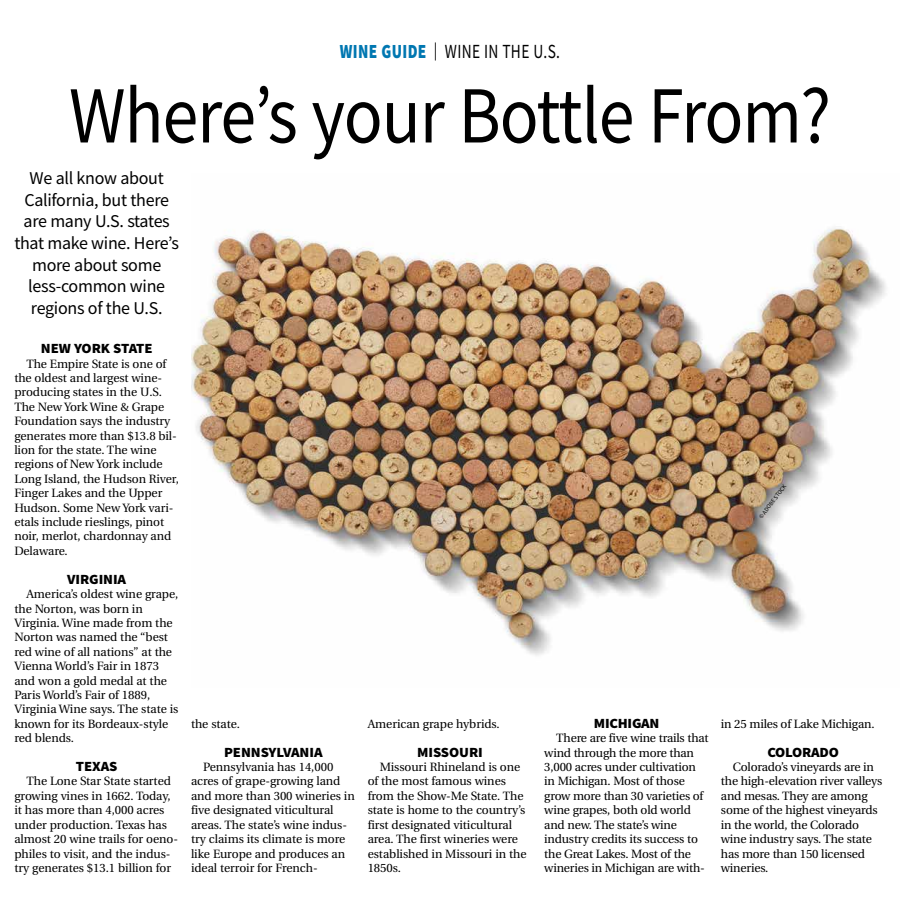
<style>
.page{position:relative;width:900px;height:908px;background:#fff}
.page>*{position:absolute;margin:0;border:0;box-sizing:border-box;transform-origin:0 0}
.t1{font:81px "Source Sans Pro";letter-spacing:-.015em;color:#000;scale:.89 1}
.t2{font:20px "Source Sans Pro";letter-spacing:.025em;color:#000;scale:.77 1}
.t3{font:18px/21.6px "Source Sans Pro";letter-spacing:-.015em;color:#000;text-align:center}
.t4{font:900 14px "Source Sans Pro";letter-spacing:-.005em;color:#000;scale:1.05 1}
.t5{font:12px/14.4px "Utopia";letter-spacing:-.01em;color:#000}
.t6{font:6px "Source Sans Pro";color:#000}
.s1{font-weight:900;color:#0077b1}
.s2{font-size:18px}
</style>
<div class="page">
<img style="left:191px;top:228px;width:695px;height:428px">
<h2 class="t2" style="left:340px;top:39px;width:287px"><span class="s1">WINE GUIDE</span> <span class="s2">|</span> WINE IN THE U.S.</h2>
<h1 class="t1" style="left:69px;top:64px;width:858px">Where’s your Bottle From?</h1>
<h3 class="t3" style="left:14px;top:167px;width:166px">We all know about<br>California, but there are many U.S. states that make wine. Here’s more about some less-common wine regions of the U.S.</h3>
<p class="t4" style="left:41px;top:338px;width:108px">NEW YORK STATE</p>
<p class="t5" style="left:14px;top:356px;width:166px;text-indent:12px">The Empire State is one of the oldest and largest wine&shy;producing states in the U.S.<br>The New York Wine &amp; Grape<br>Foundation says the industry generates more than $13.8 bil&shy;lion for the state. The wine regions of New York include<br>Long Island, the Hudson River,<br>Finger Lakes and the Upper<br>Hudson. Some New York vari&shy;etals include rieslings, pinot noir, merlot, chardonnay and<br>Delaware.</p>
<p class="t4" style="left:67px;top:569px;width:58px">VIRGINIA</p>
<p class="t5" style="left:14px;top:587px;width:166px;text-indent:12px">America’s oldest wine grape, the Norton, was born in<br>Virginia. Wine made from the<br>Norton was named the “best red wine of all nations” at the<br>Vienna World’s Fair in 1873 and won a gold medal at the<br>Paris World’s Fair of 1889,<br>Virginia Wine says. The state is known for its Bordeaux-style red blends.</p>
<p class="t4" style="left:76px;top:756px;width:41px">TEXAS</p>
<p class="t5" style="left:14px;top:774px;width:165px;text-indent:12px">The Lone Star State started growing vines in 1662. Today, it has more than 4,000 acres under production. Texas has almost 20 wine trails for oeno&shy;philes to visit, and the indus&shy;try generates $13.1 billion for</p>
<p class="t5" style="left:191px;top:716px;width:50px">the state.</p>
<p class="t4" style="left:224px;top:742px;width:95px">PENNSYLVANIA</p>
<p class="t5" style="left:191px;top:759px;width:165px;text-indent:12px">Pennsylvania has 14,000 acres of grape-growing land and more than 300 wineries in five designated viticultural areas. The state’s wine indus&shy;try claims its climate is more like Europe and produces an ideal terroir for French-</p>
<p class="t5" style="left:368px;top:716px;width:134px">American grape hybrids.</p>
<p class="t4" style="left:417px;top:742px;width:64px">MISSOURI</p>
<p class="t5" style="left:368px;top:759px;width:160px;text-indent:12px">Missouri Rhineland is one of the most famous wines from the Show-Me State. The state is home to the country’s first designated viticultural area. The first wineries were established in Missouri in the<br>1850s.</p>
<p class="t6" style="left:757px;top:515px;width:43px;rotate:-53deg">© ADOBE STOCK</p>
<p class="t4" style="left:594px;top:713px;width:64px">MICHIGAN</p>
<p class="t5" style="left:544px;top:731px;width:166px;text-indent:12px">There are five wine trails that wind through the more than<br>3,000 acres under cultivation in Michigan. Most of those grow more than 30 varieties of wine grapes, both old world and new. The state’s wine industry credits its success to the Great Lakes. Most of the wineries in Michigan are with-</p>
<p class="t5" style="left:721px;top:716px;width:155px">in 25 miles of Lake Michigan.</p>
<p class="t4" style="left:768px;top:742px;width:69px">COLORADO</p>
<p class="t5" style="left:721px;top:759px;width:163px;text-indent:12px">Colorado’s vineyards are in the high-elevation river valleys and mesas. They are among some of the highest vineyards in the world, the Colorado wine industry says. The state has more than 150 licensed wineries.</p>
</div>
